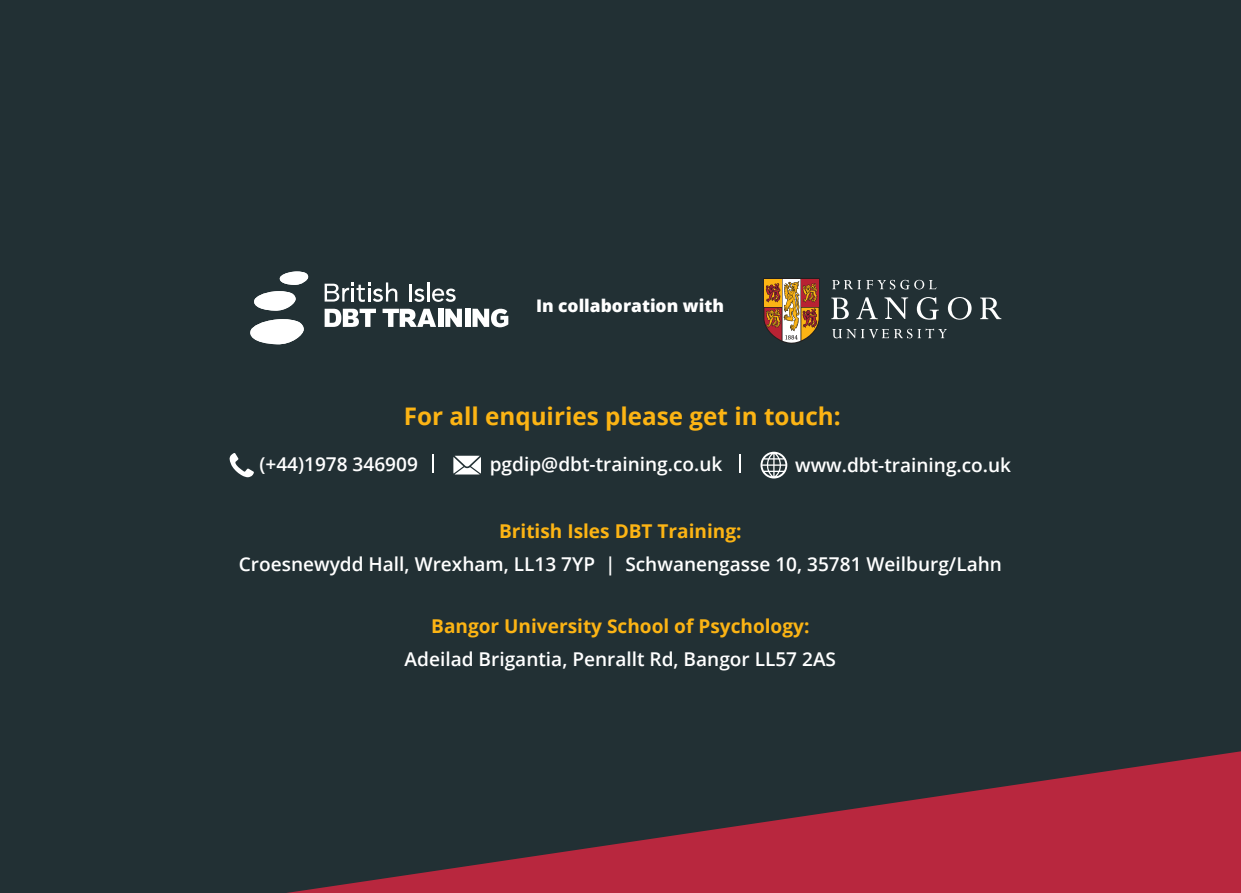
<style>
.page{position:relative;width:1241px;height:893px;background:#fff}
.page>*{position:absolute;margin:0;border:0;box-sizing:border-box;transform-origin:0 0}
.t1{font:700 24.15px "Open Sans";color:#fcb414}
.t2{font:600 19.07px "Open Sans";color:#fff}
.t3{font:700 19.07px "Open Sans";color:#fcb414}
.t4{font:800 17.32px "Open Sans";color:#fff}
</style>
<div class="page">
<div style="left:0;top:0;width:1240px;height:893px;background:#223034"></div>
<img style="left:272px;top:279px;width:46px;height:11px">
<img style="left:246px;top:305px;width:61px;height:11px">
<hr style="left:427px;top:282px;width:2px;height:20px;background:#fff">
<svg style="left:324px;top:282px;width:73px;height:20px"></svg>
<svg style="left:409px;top:284px;width:15px;height:18px"></svg>
<svg style="left:432px;top:289px;width:23px;height:13px"></svg>
<svg style="left:324px;top:309px;width:52px;height:18px"></svg>
<svg style="left:382px;top:309px;width:54px;height:18px"></svg>
<div style="left:438px;top:309px;width:5px;height:18px;background:#fff"></div>
<svg style="left:445px;top:309px;width:17px;height:18px"></svg>
<div style="left:465px;top:309px;width:5px;height:18px;background:#fff"></div>
<svg style="left:472px;top:309px;width:36px;height:18px"></svg>
<svg style="left:278px;top:271px;width:30px;height:14px"></svg>
<svg style="left:252px;top:291px;width:43px;height:20px"></svg>
<img style="left:239px;top:337px;width:83px;height:15px">
<svg style="left:248px;top:319px;width:56px;height:26px"></svg>
<svg style="left:831px;top:298px;width:17px;height:21px"></svg>
<svg style="left:856px;top:297px;width:21px;height:22px"></svg>
<svg style="left:884px;top:297px;width:24px;height:22px"></svg>
<svg style="left:916px;top:297px;width:22px;height:23px"></svg>
<svg style="left:947px;top:297px;width:24px;height:23px"></svg>
<svg style="left:980px;top:298px;width:21px;height:21px"></svg>
<svg style="left:832px;top:329px;width:114px;height:9px"></svg>
<svg style="left:832px;top:280px;width:28px;height:9px"></svg>
<svg style="left:866px;top:280px;width:70px;height:9px"></svg>
<svg style="left:763px;top:278px;width:56px;height:66px;background:#a67246"></svg>
<svg style="left:453px;top:456px;width:28px;height:18px"></svg>
<svg style="left:229px;top:453px;width:25px;height:24px"></svg>
<svg style="left:432px;top:454px;width:1px;height:19px"></svg>
<svg style="left:739px;top:454px;width:1px;height:19px"></svg>
<svg style="left:760px;top:452px;width:27px;height:26px"></svg>
<p class="t4" style="left:536px;top:298px;width:189px">In collaboration with</p>
<p class="t1" style="left:403px;top:406px;width:438px">For all enquiries please get in touch:</p>
<p class="t2" style="left:259px;top:456px;width:160px">(+44)1978 346909</p>
<p class="t2" style="left:489px;top:456px;width:234px">pgdip@dbt-training.co.uk</p>
<p class="t2" style="left:795px;top:457px;width:217px">www.dbt-training.co.uk</p>
<p class="t3" style="left:499px;top:524px;width:244px">British Isles DBT Training:</p>
<p class="t2" style="left:239px;top:551px;width:764px">Croesnewydd Hall, Wrexham, LL13 7YP | Schwanengasse 10, 35781 Weilburg/Lahn</p>
<p class="t3" style="left:431px;top:619px;width:379px">Bangor University School of Psychology:</p>
<p class="t2" style="left:404px;top:646px;width:433px">Adeilad Brigantia, Penrallt Rd, Bangor LL57 2AS</p>
</div>
